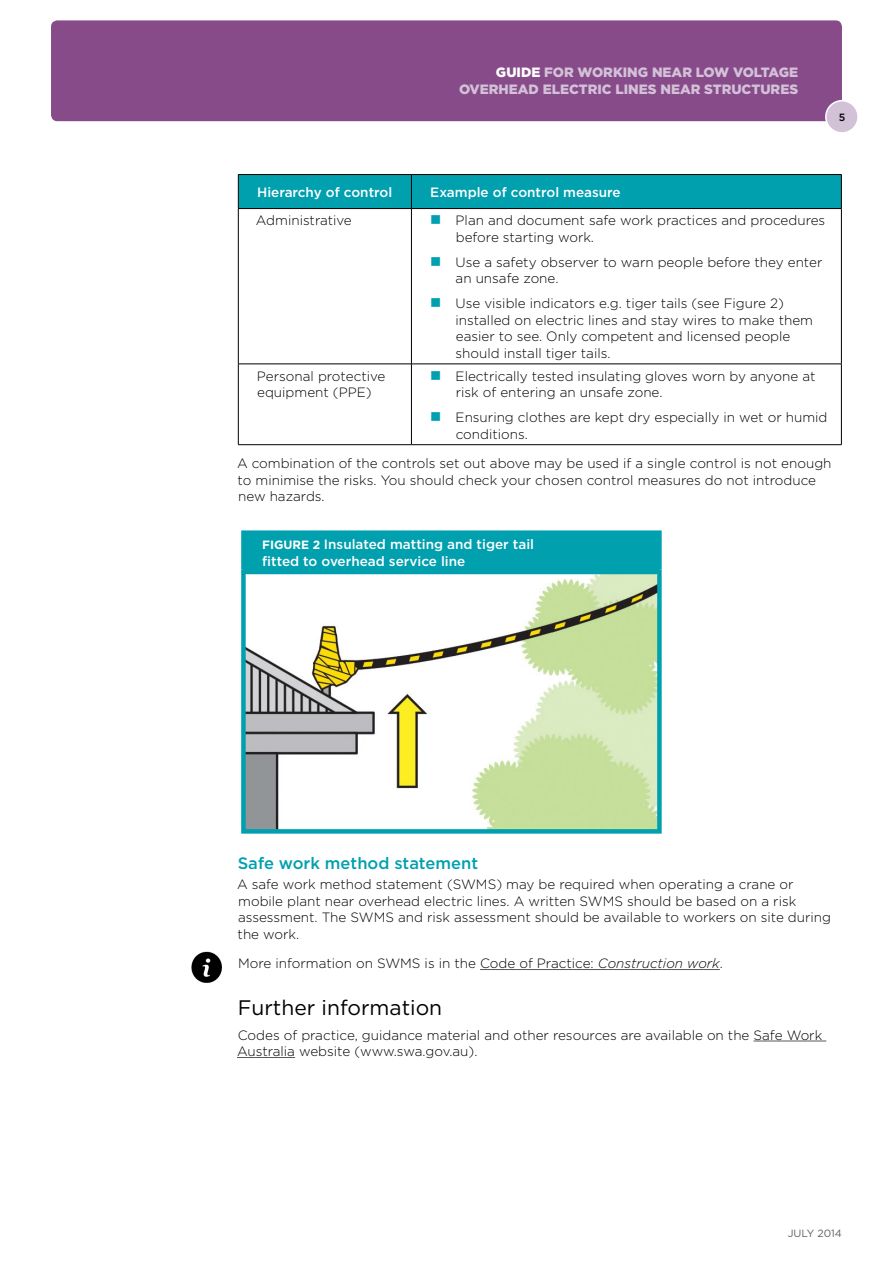
<style>
.page{position:relative;width:893px;height:1263px;background:#fff}
.page>*{position:absolute;margin:0;border:0;box-sizing:border-box;transform-origin:0 0}
.Header_2{font:21px "Gotham";color:#000}
.Header_3{font:500 16.5px "Gotham";color:#00a0af}
.Body_copy{font:300 13.5px/16.5px "Gotham";color:#000}
.Body_copy-2{font:500 13.5px/16.5px "Gotham";color:#fff}
.t1{font:900 13.5px/16.5px "Gotham";color:#d3c1d8;text-align:right}
.t2{font:10.5px "Gotham";color:#5f6062}
.t3{font:500 10.5px "Gotham";color:#000}
.s1{color:#fff}
.s2{font-weight:700;font-size:12px}
.s3{font-style:italic}
</style>
<div class="page">
<div style="left:51px;top:20px;width:791px;height:101px;background:#874b8a;border-radius:6px"></div>
<div style="left:826px;top:101px;width:32px;height:32px;background:#d3c1d8;border-radius:50%"></div>
<div style="left:825px;top:100px;width:34px;height:34px;border:2px solid #fff;border-radius:50%"></div>
<hr style="left:480px;top:969px;width:240px;height:1px;background:#58595b">
<hr style="left:754px;top:1041px;width:72px;height:1px;background:#58595b">
<hr style="left:237px;top:1057px;width:58px;height:1px;background:#58595b">
<div style="left:239px;top:175px;width:602px;height:33px;background:#00a0af"></div>
<hr style="left:238px;top:174px;width:173px;height:1px;background:#000">
<hr style="left:238px;top:175px;width:1px;height:33px;background:#000">
<hr style="left:411px;top:174px;width:431px;height:1px;background:#000">
<hr style="left:411px;top:175px;width:1px;height:33px;background:#000">
<hr style="left:841px;top:175px;width:1px;height:33px;background:#000">
<hr style="left:238px;top:208px;width:173px;height:1px;background:#000">
<hr style="left:411px;top:208px;width:431px;height:1px;background:#000">
<hr style="left:238px;top:209px;width:1px;height:155px;background:#000">
<hr style="left:411px;top:209px;width:1px;height:155px;background:#000">
<hr style="left:841px;top:209px;width:1px;height:155px;background:#000">
<hr style="left:238px;top:364px;width:173px;height:1px;background:#000">
<hr style="left:238px;top:364px;width:1px;height:80px;background:#000">
<hr style="left:411px;top:364px;width:431px;height:1px;background:#000">
<hr style="left:411px;top:364px;width:1px;height:80px;background:#000">
<hr style="left:841px;top:364px;width:1px;height:80px;background:#000">
<hr style="left:238px;top:444px;width:173px;height:1px;background:#000">
<hr style="left:411px;top:444px;width:431px;height:1px;background:#000">
<img style="left:246px;top:574px;width:411px;height:255px">
<div style="left:243px;top:533px;width:416px;height:39px;background:#00a0af"></div>
<div style="left:241px;top:530px;width:421px;height:5px;background:#00a0af"></div>
<div style="left:241px;top:535px;width:5px;height:35px;background:#00a0af"></div>
<div style="left:657px;top:535px;width:5px;height:35px;background:#00a0af"></div>
<hr style="left:241px;top:570px;width:421px;height:4px;background:#00a0af">
<div style="left:241px;top:574px;width:5px;height:255px;background:#00a0af"></div>
<div style="left:657px;top:574px;width:5px;height:255px;background:#00a0af"></div>
<div style="left:241px;top:829px;width:421px;height:5px;background:#00a0af"></div>
<img style="left:191px;top:951px;width:31px;height:32px">
<p class="t1" style="left:459px;top:64px;width:341px"><span class="s1">GUIDE</span> FOR WORKING NEAR LOW VOLTAGE<br>OVERHEAD ELECTRIC LINES NEAR STRUCTURES</p>
<p class="t3" style="left:839px;top:111px;width:8px">5</p>
<p class="Body_copy-2" style="left:257px;top:184px;width:137px">Hierarchy of control</p>
<p class="Body_copy-2" style="left:430px;top:184px;width:192px">Example of control measure</p>
<p class="Body_copy" style="left:256px;top:212px;width:97px">Administrative</p>
<p class="Body_copy" style="left:456px;top:212px;width:371px">Plan and document safe work practices and procedures before starting work.</p>
<p class="Body_copy" style="left:455px;top:254px;width:368px">Use a safety observer to warn people before they enter an unsafe zone.</p>
<p class="Body_copy" style="left:455px;top:295px;width:359px">Use visible indicators e.g. tiger tails (see Figure 2) installed on electric lines and stay wires to make them easier to see. Only competent and licensed people should install tiger tails.</p>
<p class="Body_copy" style="left:257px;top:368px;width:130px">Personal protective equipment (PPE)</p>
<p class="Body_copy" style="left:456px;top:368px;width:361px">Electrically tested insulating gloves worn by anyone at risk of entering an unsafe zone.</p>
<p class="Body_copy" style="left:456px;top:409px;width:373px">Ensuring clothes are kept dry especially in wet or humid conditions.</p>
<p class="Body_copy" style="left:237px;top:455px;width:596px">A combination of the controls set out above may be used if a single control is not enough to minimise the risks. You should check your chosen control measures do not introduce new hazards.</p>
<p class="Body_copy-2" style="left:262px;top:536px;width:273px"><span class="s2">FIGURE 2</span> Insulated matting and tiger tail fitted to overhead service line</p>
<p class="Header_3" style="left:238px;top:853px;width:242px">Safe work method statement</p>
<p class="Body_copy" style="left:237px;top:876px;width:596px">A safe work method statement (SWMS) may be required when operating a crane or mobile plant near overhead electric lines. A written SWMS should be based on a risk assessment. The SWMS and risk assessment should be available to workers on site during the work.</p>
<p class="Body_copy" style="left:238px;top:955px;width:486px">More information on SWMS is in the Code of Practice: <span class="s3">Construction work</span>.</p>
<p class="Header_2" style="left:238px;top:994px;width:206px">Further information</p>
<p class="Body_copy" style="left:237px;top:1026px;width:587px">Codes of practice, guidance material and other resources are available on the Safe Work<br>Australia website (www.swa.gov.au).</p>
<p class="t2" style="left:788px;top:1227px;width:56px">JULY 2014</p>
</div>
